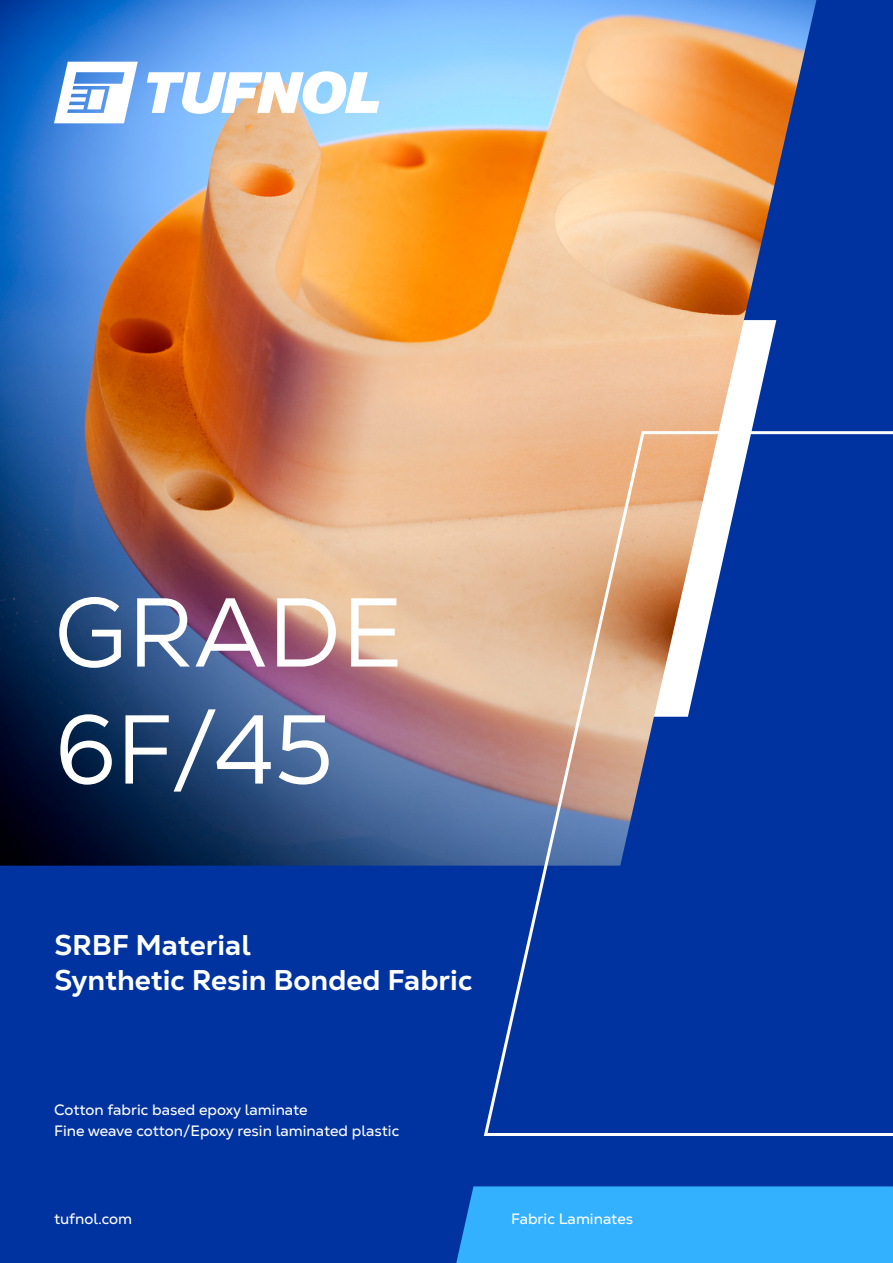
<style>
.page{position:relative;width:893px;height:1263px;background:#0033a0}
.page>*{position:absolute;margin:0;border:0;box-sizing:border-box;transform-origin:0 0}
.t1{font:97.5px "Nexa Text";color:#fff}
.t2{font:800 28.5px "Nexa Text";color:#fff}
.t3{font:15px/21px "Nexa Text";color:#fff}
</style>
<div class="page">
<img style="left:0;top:0;width:816px;height:866px">
<svg style="left:147px;top:71px;width:232px;height:43px"></svg>
<svg style="left:54px;top:62px;width:84px;height:61px"></svg>
<div style="left:456px;top:1186px;width:437px;height:77px;background:#33b1ff"></div>
<svg style="left:482px;top:430px;width:411px;height:706px"></svg>
<p class="t1" style="left:54px;top:573px;width:351px">GRADE</p>
<p class="t1" style="left:54px;top:690px;width:281px">6F/45</p>
<p class="t2" style="left:54px;top:927px;width:198px">SRBF Material</p>
<p class="t2" style="left:54px;top:961px;width:420px">Synthetic Resin Bonded Fabric</p>
<p class="t3" style="left:54px;top:1099px;width:347px">Cotton fabric based epoxy laminate<br>Fine weave cotton/Epoxy resin laminated plastic</p>
<p class="t3" style="left:54px;top:1208px;width:80px">tufnol.com</p>
<p class="t3" style="left:511px;top:1208px;width:123px">Fabric Laminates</p>
</div>
